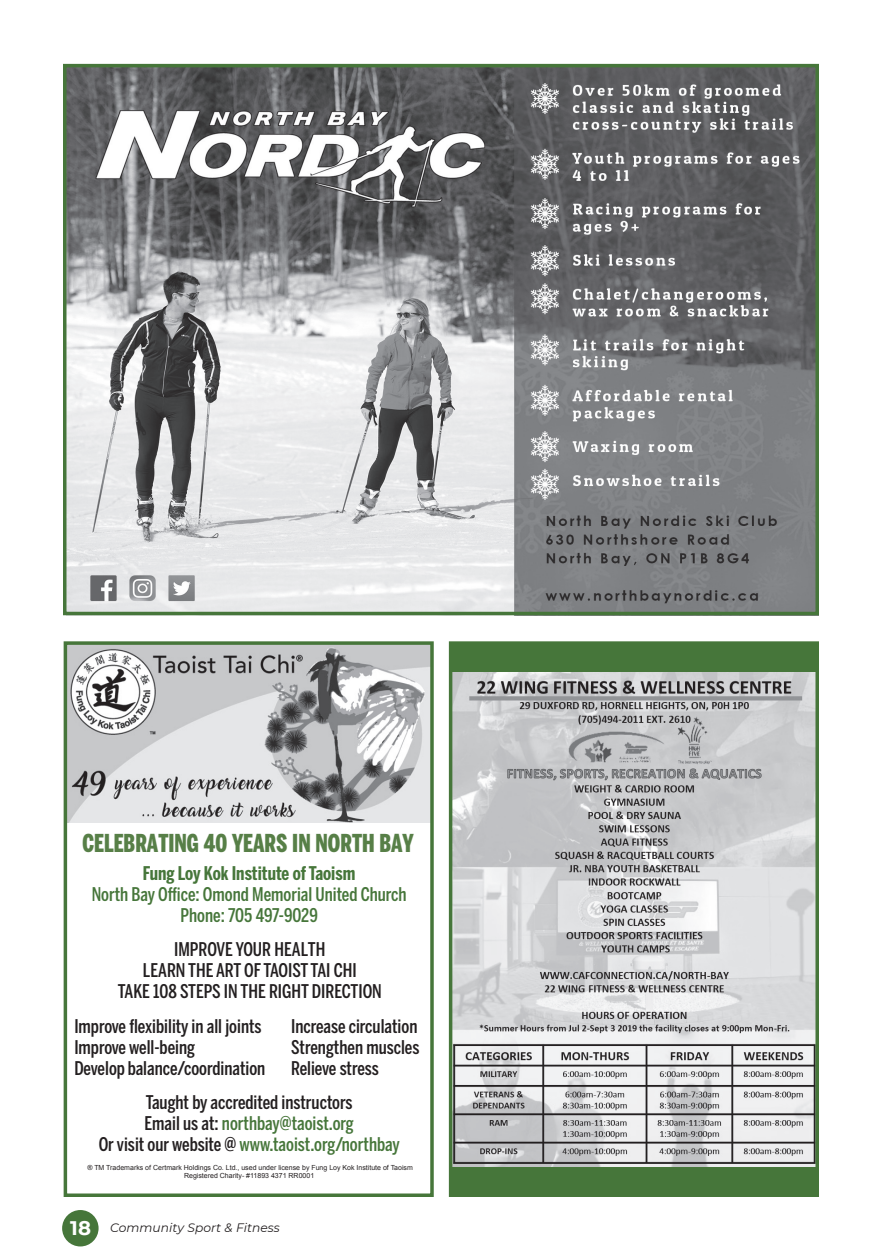
<style>
.page{position:relative;width:882px;height:1260px;background:#fff}
.page>*{position:absolute;margin:0;border:0;box-sizing:border-box;transform-origin:0 0}
.t1{font:900 24.5px "Benton Sans Comp";color:#577f47;scale:.95 1}
.t2{font:700 19.6px "Montserrat";color:#fff}
.t3{font:500 18.72px/21px "Benton Sans Comp";color:#231f20}
.t4{font:500 18.72px "Benton Sans Comp";color:#46763a}
.t5{font:700 18.72px "Benton Sans Comp";color:#46763a}
.t6{font:italic 12.25px "Montserrat";color:#231f20}
.t7{font:7px "Arial";color:#231f20}
.s1{color:#231f20}
</style>
<div class="page">
<img style="left:68px;top:69px;width:746px;height:541px">
<div style="left:63px;top:64px;width:756px;height:551px;border:4px solid #46763a"></div>
<img style="left:454px;top:672px;width:360px;height:495px">
<img style="left:69px;top:646px;width:360px;height:176px">
<div style="left:64px;top:641px;width:370px;height:556px;border:4px solid #46763a"></div>
<div style="left:449px;top:641px;width:370px;height:556px;border:4px solid #46763a"></div>
<div style="left:62px;top:1210px;width:37px;height:36px;background:#46763a;border-radius:50%"></div>
<div style="left:451px;top:643px;width:367px;height:29px;background:#46763a"></div>
<div style="left:451px;top:1167px;width:367px;height:28px;background:#46763a"></div>
<p class="t1" style="left:82px;top:829px;width:350px">CELEBRATING 40 YEARS IN NORTH BAY</p>
<p class="t5" style="left:143px;top:862px;width:214px">Fung Loy Kok Institute of Taoism</p>
<p class="t4" style="left:92px;top:883px;width:317px">North Bay Office: Omond Memorial United Church</p>
<p class="t4" style="left:181px;top:904px;width:139px">Phone: 705 497-9029</p>
<p class="t3" style="left:174px;top:938px;width:153px">IMPROVE YOUR HEALTH</p>
<p class="t3" style="left:143px;top:959px;width:215px">LEARN THE ART OF TAOIST TAI CHI</p>
<p class="t3" style="left:118px;top:980px;width:266px">TAKE 108 STEPS IN THE RIGHT DIRECTION</p>
<p class="t3" style="left:74px;top:1016px;width:189px">Improve flexibility in all joints<br>Improve well-being</p>
<p class="t3" style="left:74px;top:1058px;width:192px">Develop balance/coordination</p>
<p class="t3" style="left:291px;top:1016px;width:128px">Increase circulation</p>
<p class="t3" style="left:291px;top:1037px;width:130px">Strengthen muscles<br>Relieve stress</p>
<p class="t3" style="left:146px;top:1091px;width:208px">Taught by accredited instructors</p>
<p class="t4" style="left:145px;top:1112px;width:211px"><span class="s1">Email us at:</span> northbay@taoist.org</p>
<p class="t4" style="left:99px;top:1133px;width:303px"><span class="s1">Or visit our website @</span> www.taoist.org/northbay</p>
<p class="t7" style="left:87px;top:1162px;width:327px">® TM Trademarks of Certmark Holdings Co. Ltd., used under license by Fung Loy Kok Institute of Taoism</p>
<p class="t7" style="left:184px;top:1171px;width:132px">Registered Charity- #11893 4371 RR0001</p>
<p class="t2" style="left:70px;top:1214px;width:22px">18</p>
<p class="t6" style="left:110px;top:1220px;width:171px">Community Sport &amp; Fitness</p>
</div>
